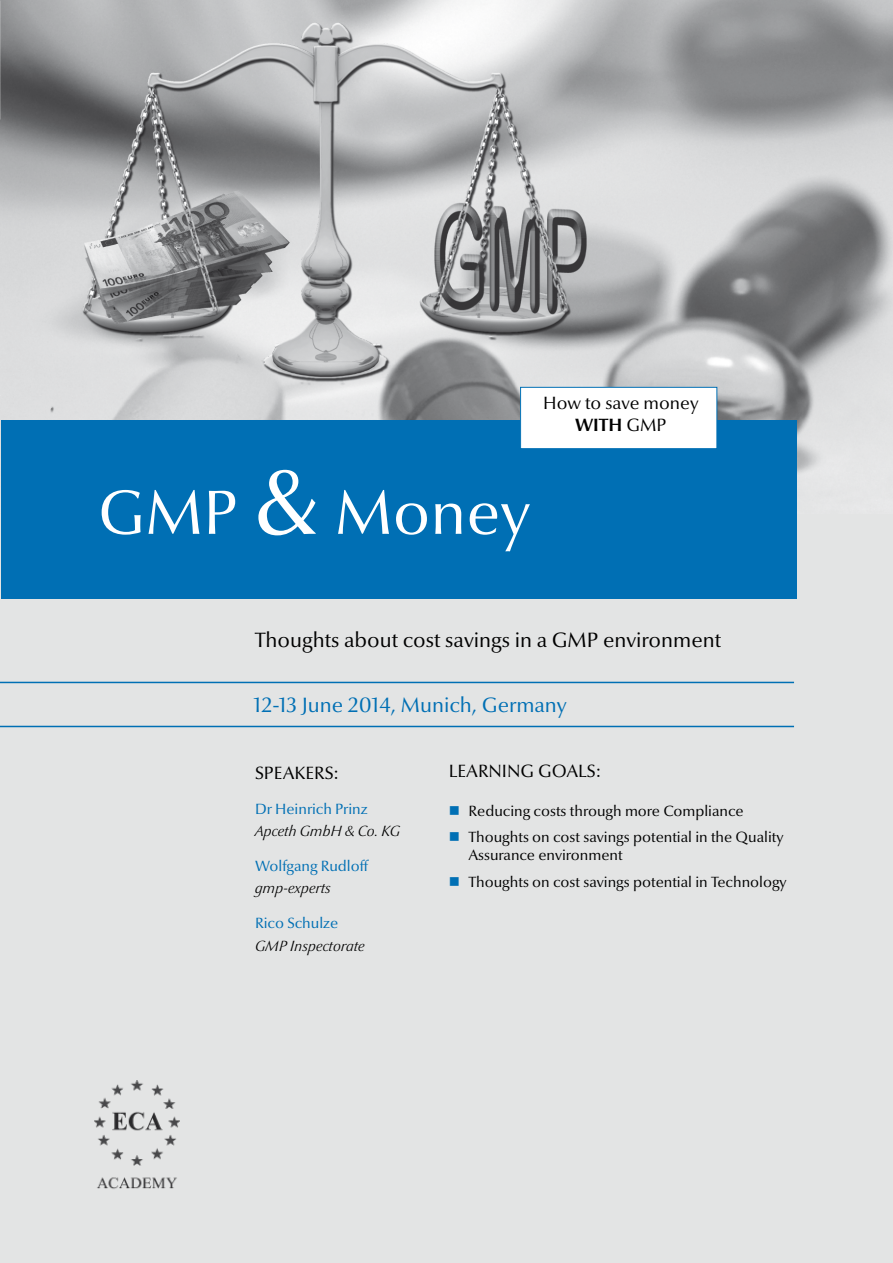
<style>
.page{position:relative;width:893px;height:1263px;background:#fff}
.page>*{position:absolute;margin:0;border:0;box-sizing:border-box;transform-origin:0 0}
.t1{font:63px "Optima Nova LT";color:#fff}
.t2{font:21px "Optima Nova LT";color:#000}
.t3{font:21px "Optima Nova LT";color:#006fb4}
.t4{font:18px/21.6px "Optima Nova LT";color:#000;text-align:center}
.t5{font:15px/26.5px "Optima Nova LT";color:#000}
.t6{font:italic 300 15px "Optima Nova LT";color:#000}
.t7{font:15px "Optima Nova LT";color:#006fb4}
.s1{font-weight:700}
.s2{font-size:94.5px}
</style>
<div class="page">
<div style="left:1px;top:511px;width:892px;height:752px;background:#e3e4e4"></div>
<img style="left:1px;top:0;width:892px;height:514px">
<hr style="left:0;top:682px;width:794px;height:1px;background:#006fb4">
<hr style="left:0;top:726px;width:794px;height:1px;background:#006fb4">
<div style="left:1px;top:420px;width:795px;height:179px;background:#006fb4"></div>
<div style="left:521px;top:387px;width:196px;height:62px;background:#fff"></div>
<div style="left:520px;top:387px;width:197px;height:62px;border:1px solid #006fb4"></div>
<img style="left:94px;top:1080px;width:86px;height:109px">
<p class="t4" style="left:543px;top:393px;width:157px">How to save money<br><span class="s1">WITH</span> GMP</p>
<h1 class="t1" style="left:98px;top:476px;width:434px">GMP <span class="s2">&amp;</span> Money</h1>
<h2 class="t2" style="left:255px;top:627px;width:468px">Thoughts about cost savings in a GMP environment</h2>
<h2 class="t3" style="left:254px;top:693px;width:314px">12-13 June 2014, Munich, Germany</h2>
<p class="t4" style="left:255px;top:762px;width:85px">SPEAKERS:</p>
<p class="t7" style="left:255px;top:800px;width:114px">Dr Heinrich Prinz</p>
<p class="t6" style="left:255px;top:822px;width:147px">Apceth GmbH &amp; Co. KG</p>
<p class="t7" style="left:255px;top:857px;width:114px">Wolfgang Rudloff</p>
<p class="t6" style="left:255px;top:880px;width:77px">gmp-experts</p>
<p class="t7" style="left:255px;top:915px;width:85px">Rico Schulze</p>
<p class="t6" style="left:255px;top:937px;width:111px">GMP Inspectorate</p>
<p class="t4" style="left:449px;top:760px;width:154px">LEARNING GOALS:</p>
<p class="t5" style="left:468px;top:798px;width:317px">Reducing costs through more Compliance<br>Thoughts on cost savings potential in the Quality</p>
<p class="t5" style="left:468px;top:842px;width:320px">Assurance environment<br>Thoughts on cost savings potential in Technology</p>
</div>
